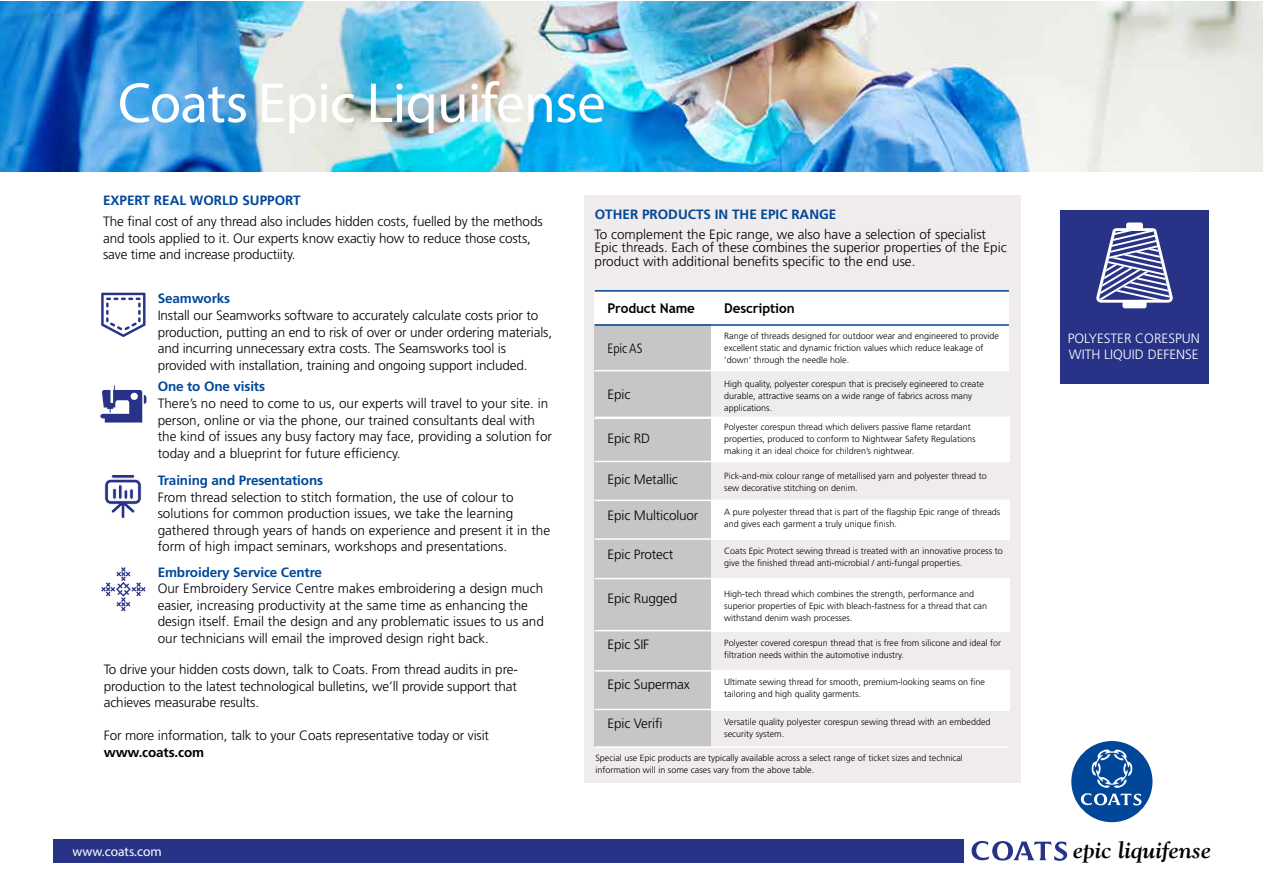
<style>
.page{position:relative;width:1263px;height:893px;background:#fff}
.page>*{position:absolute;margin:0;border:0;box-sizing:border-box;transform-origin:0 0}
.t1{font:57px "Myriad Pro";letter-spacing:-.01em;color:#fff}
.t2{font:italic 700 23.25px "Goudy";color:#000}
.t3{font:300 13.5px/16.5px "Frutiger LT Std";color:#000}
.t4{font:700 13.5px "Frutiger LT Std";letter-spacing:-.01em;color:#004799}
.t5{font:300 13.5px/16.2px "Frutiger LT Std";color:#fff}
.t6{font:700 13.5px "Trebuchet MS";letter-spacing:-.01em;color:#000}
.t7{font:13.5px "Myriad Pro";color:#fff}
.t8{font:700 13.5px "Frutiger LT Std";letter-spacing:-.01em;color:#000}
.t9{font:300 condensed 13.5px "Frutiger LT Std";letter-spacing:-.01em;color:#000}
.t10{font:300 9px/12px "Frutiger LT Std";color:#000}
</style>
<div class="page">
<div style="left:53px;top:840px;width:910px;height:23px;background:#283388"></div>
<svg style="left:971px;top:841px;width:97px;height:20px"></svg>
<div style="left:1071px;top:741px;width:81px;height:81px;background:#004799;border-radius:50%"></div>
<svg style="left:1080px;top:749px;width:62px;height:57px"></svg>
<div style="left:1060px;top:126px;width:149px;height:257px;background:#283388"></div>
<svg style="left:1096px;top:222px;width:77px;height:86px"></svg>
<div style="left:1042px;top:122px;width:189px;height:88px;background:#fff"></div>
<img style="left:0;top:1px;width:1263px;height:170px">
<svg style="left:101px;top:293px;width:45px;height:44px"></svg>
<svg style="left:100px;top:385px;width:46px;height:38px"></svg>
<div style="left:111px;top:474px;width:24px;height:4px;border:1px solid #fff;border-radius:2px"></div>
<svg style="left:104px;top:479px;width:38px;height:39px"></svg>
<div style="left:129px;top:488px;width:5px;height:12px;border:1px solid #fff;border-radius:2px"></div>
<svg style="left:101px;top:567px;width:45px;height:44px"></svg>
<div style="left:584px;top:195px;width:436px;height:588px;background:#f0ecec"></div>
<div style="left:594px;top:292px;width:415px;height:79px;background:#fff"></div>
<div style="left:595px;top:417px;width:415px;height:45px;background:#fff"></div>
<div style="left:595px;top:500px;width:415px;height:40px;background:#fff"></div>
<div style="left:595px;top:578px;width:415px;height:53px;background:#fff"></div>
<div style="left:595px;top:671px;width:415px;height:39px;background:#fff"></div>
<hr style="left:595px;top:290px;width:414px;height:2px;background:#004799">
<div style="left:594px;top:324px;width:117px;height:94px;background:#c6c6c6"></div>
<div style="left:594px;top:419px;width:117px;height:327px;background:#c6c6c6"></div>
<hr style="left:595px;top:370px;width:414px;height:1px;background:#fff">
<hr style="left:595px;top:324px;width:414px;height:2px;background:#004799">
<hr style="left:595px;top:417px;width:414px;height:1px;background:#fff">
<hr style="left:595px;top:461px;width:414px;height:1px;background:#fff">
<hr style="left:595px;top:538px;width:414px;height:2px;background:#fff">
<hr style="left:595px;top:578px;width:414px;height:1px;background:#fff">
<hr style="left:595px;top:630px;width:414px;height:1px;background:#fff">
<hr style="left:595px;top:670px;width:414px;height:1px;background:#fff">
<hr style="left:595px;top:709px;width:414px;height:1px;background:#fff">
<hr style="left:595px;top:746px;width:414px;height:2px;background:#fff">
<hr style="left:595px;top:500px;width:414px;height:1px;background:#fff">
<h1 class="t1" style="left:118px;top:68px;width:489px">Coats Epic Liquifense</h1>
<p class="t4" style="left:103px;top:192px;width:199px">EXPERT REAL WORLD SUPPORT</p>
<p class="t3" style="left:103px;top:213px;width:441px">The final cost of any thread also includes hidden costs, fuelled by the methods and tools applied to it. Our experts know exactiy how to reduce those costs, save time and increase productiity.</p>
<p class="t4" style="left:158px;top:290px;width:74px">Seamworks</p>
<p class="t3" style="left:158px;top:307px;width:396px">Install our Seamworks software to accurately calculate costs prior to production, putting an end to risk of over or under ordering materials, and incurring unnecessary extra costs. The Seamsworks tool is provided with installation, training and ongoing support included.</p>
<p class="t3" style="left:158px;top:396px;width:396px">There’s no need to come to us, our experts will travel to your site. in person, online or via the phone, our trained consultants deal with the kind of issues any busy factory may face, providing a solution for today and a blueprint for future efficiency.</p>
<p class="t3" style="left:158px;top:489px;width:394px">From thread selection to stitch formation, the use of colour to solutions for common production issues, we take the learning gathered through years of hands on experience and present it in the form of high impact seminars, workshops and presentations.</p>
<p class="t3" style="left:158px;top:581px;width:388px">Our Embroidery Service Centre makes embroidering a design much easier, increasing productivity at the same time as enhancing the design itself. Email the design and any problematic issues to us and our technicians will email the improved design right back.</p>
<p class="t3" style="left:104px;top:661px;width:416px;text-align:justify">To drive your hidden costs down, talk to Coats. From thread audits in pre&shy;production to the latest technological bulletins, we’ll provide support that achieves measurabe results.</p>
<p class="t3" style="left:104px;top:727px;width:387px">For more information, talk to your Coats representative today or visit</p>
<p class="t8" style="left:104px;top:744px;width:102px">www.coats.com</p>
<p class="t4" style="left:158px;top:379px;width:109px">One to One visits</p>
<p class="t4" style="left:158px;top:472px;width:167px">Training and Presentations</p>
<p class="t4" style="left:158px;top:564px;width:166px">Embroidery Service Centre</p>
<p class="t7" style="left:72px;top:843px;width:91px">www.coats.com</p>
<p class="t4" style="left:595px;top:206px;width:243px">OTHER PRODUCTS IN THE EPIC RANGE</p>
<p class="t3" style="left:594px;top:228px;width:414px;line-height:13.5px">To complement the Epic range, we also have a selection of specialist<br>Epic threads. Each of these combines the superior properties of the Epic product with additional benefits specific to the end use.</p>
<p class="t6" style="left:607px;top:299px;width:89px">Product Name</p>
<p class="t6" style="left:724px;top:299px;width:72px">Description</p>
<p class="t10" style="left:724px;top:330px;width:276px">Range of threads designed for outdoor wear and engineered to provide excellent static and dynamic friction values which reduce leakage of ‘down’ through the needle hole.</p>
<p class="t10" style="left:724px;top:378px;width:261px">High quality, polyester corespun that is precisely egineered to create durable, attractive seams on a wide range of fabrics across many applications.</p>
<p class="t10" style="left:724px;top:421px;width:253px">Polyester corespun thread which delivers passive flame retardant properties, produced to conform to Nightwear Safety Regulations making it an ideal choice for children’s nightwear.</p>
<p class="t10" style="left:724px;top:470px;width:264px">Pick-and-mix colour range of metallised yarn and polyester thread to sew decorative stitching on denim.</p>
<p class="t10" style="left:724px;top:506px;width:278px">A pure polyester thread that is part of the flagship Epic range of threads and gives each garment a truly unique finish.</p>
<p class="t10" style="left:724px;top:545px;width:280px">Coats Epic Protect sewing thread is treated with an innovative process to give the finished thread anti-microbial / anti-fungal properties.</p>
<p class="t10" style="left:724px;top:588px;width:264px">High-tech thread which combines the strength, performance and superior properties of Epic with bleach-fastness for a thread that can withstand denim wash processes.</p>
<p class="t10" style="left:724px;top:637px;width:278px">Polyester covered corespun thread that is free from silicone and ideal for filtration needs within the automotive industry.</p>
<p class="t10" style="left:724px;top:676px;width:262px">Ultimate sewing thread for smooth, premium-looking seams on fine tailoring and high quality garments.</p>
<p class="t10" style="left:724px;top:716px;width:268px">Versatile quality polyester corespun sewing thread with an embedded security system.</p>
<p class="t10" style="left:595px;top:752px;width:369px">Special use Epic products are typically available across a select range of ticket sizes and technical information will in some cases vary from the above table.</p>
<p class="t9" style="left:607px;top:341px;width:36px">Epic AS</p>
<p class="t3" style="left:607px;top:387px;width:24px">Epic</p>
<p class="t3" style="left:607px;top:431px;width:44px">Epic RD</p>
<p class="t3" style="left:607px;top:471px;width:72px">Epic Metallic</p>
<p class="t3" style="left:607px;top:508px;width:92px">Epic Multicoluor</p>
<p class="t3" style="left:607px;top:547px;width:67px">Epic Protect</p>
<p class="t3" style="left:607px;top:590px;width:71px">Epic Rugged</p>
<p class="t3" style="left:607px;top:636px;width:43px">Epic SIF</p>
<p class="t3" style="left:607px;top:676px;width:84px">Epic Supermax</p>
<p class="t3" style="left:607px;top:715px;width:57px">Epic Verifi</p>
<p class="t5" style="left:1068px;top:330px;width:134px">POLYESTER CORESPUN<br>WITH LIQUID DEFENSE</p>
<h2 class="t2" style="left:1073px;top:835px;width:140px">epic liquifense</h2>
</div>
